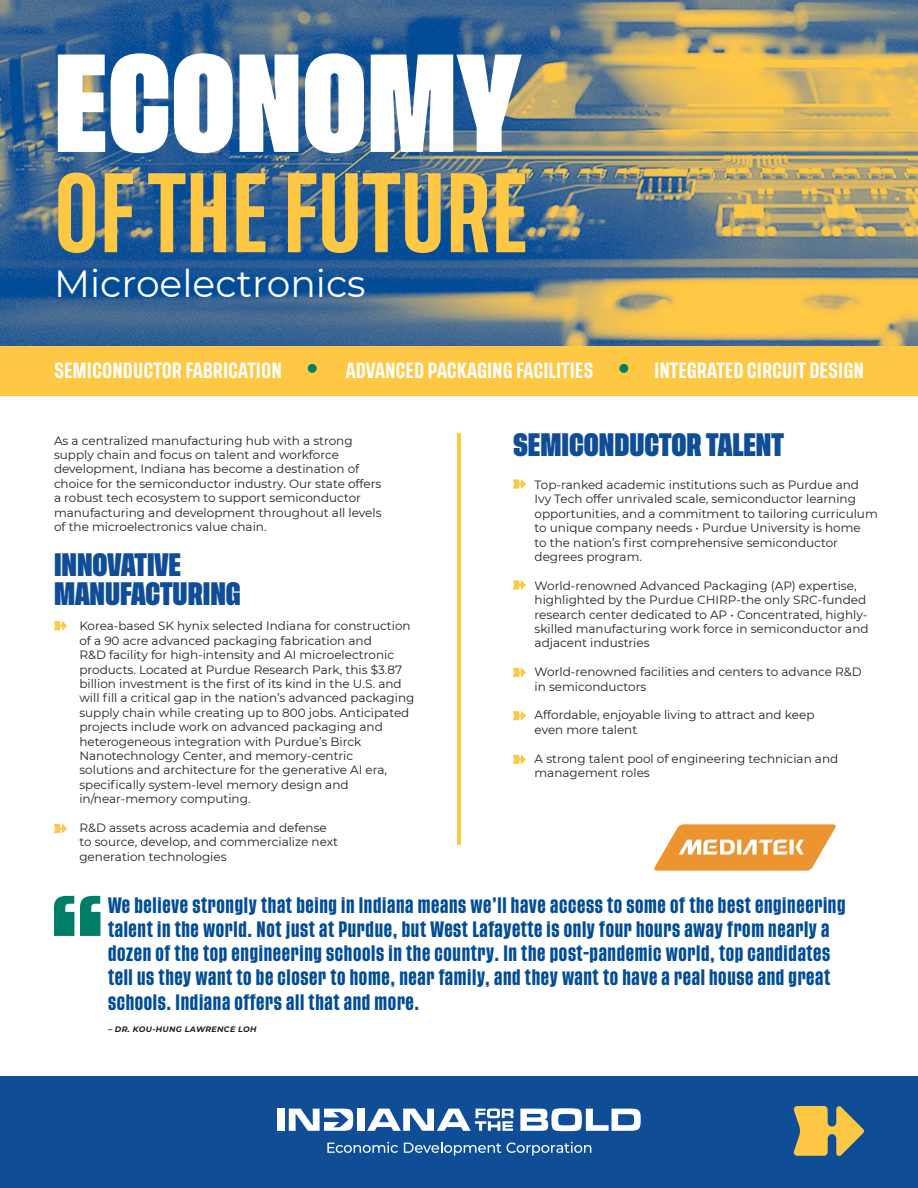
<style>
.page{position:relative;width:918px;height:1188px;background:#fff}
.page>*{position:absolute;margin:0;border:0;box-sizing:border-box;transform-origin:0 0}
.t1{font:700 103.05px "Tusker Grotesk 6700";color:#fff}
.t2{font:500 83.55px "Tusker Grotesk 5500";color:#fec844}
.t3{font:37.65px "Montserrat";color:#fff}
.t4{font:700 24px "Tusker Grotesk 6700";color:#0f4d97}
.t5{font:600 16.5px/24px "Tusker Grotesk 5600";letter-spacing:.04em;color:#004d96}
.t6{font:500 16.35px "Tusker Grotesk 6500";color:#fff}
.t7{font:12px/14.4px "Montserrat";color:#231f20}
.t8{font:italic 700 7.95px "Montserrat";letter-spacing:.04em;color:#231f20}
</style>
<div class="page">
<div style="left:0;top:346px;width:918px;height:50px;background:#fec844"></div>
<div style="left:0;top:1077px;width:918px;height:111px;background:#0f4d97"></div>
<hr style="left:457px;top:433px;width:4px;height:411px;background:#fec844">
<img style="left:0;top:0;width:918px;height:346px">
<svg style="left:794px;top:1106px;width:70px;height:50px"></svg>
<div style="left:308px;top:364px;width:9px;height:9px;background:#047f61;border-radius:50%"></div>
<div style="left:619px;top:364px;width:9px;height:9px;background:#047f61;border-radius:50%"></div>
<svg style="left:327px;top:1142px;width:71px;height:11px"></svg>
<svg style="left:404px;top:1142px;width:187px;height:14px"></svg>
<svg style="left:520px;top:1108px;width:121px;height:23px"></svg>
<div style="left:277px;top:1109px;width:7px;height:22px;background:#fff"></div>
<div style="left:357px;top:1109px;width:7px;height:22px;background:#fff"></div>
<svg style="left:367px;top:1108px;width:147px;height:23px"></svg>
<svg style="left:289px;top:1109px;width:64px;height:22px"></svg>
<svg style="left:54px;top:621px;width:13px;height:10px"></svg>
<svg style="left:54px;top:824px;width:13px;height:9px"></svg>
<svg style="left:513px;top:479px;width:13px;height:10px"></svg>
<svg style="left:513px;top:580px;width:13px;height:10px"></svg>
<svg style="left:513px;top:668px;width:13px;height:9px"></svg>
<svg style="left:513px;top:711px;width:13px;height:9px"></svg>
<svg style="left:513px;top:755px;width:13px;height:9px"></svg>
<img style="left:654px;top:824px;width:182px;height:47px">
<svg style="left:54px;top:896px;width:46px;height:40px"></svg>
<p class="t1" style="left:54px;top:42px;width:469px">ECONOMY</p>
<p class="t2" style="left:54px;top:163px;width:476px">OF THE FUTURE</p>
<p class="t3" style="left:54px;top:258px;width:313px">Microelectronics</p>
<p class="t6" style="left:54px;top:360px;width:229px">SEMICONDUCTOR FABRICATION</p>
<p class="t6" style="left:346px;top:360px;width:249px">ADVANCED PACKAGING FACILITIES</p>
<p class="t6" style="left:654px;top:360px;width:211px">INTEGRATED CIRCUIT DESIGN</p>
<p class="t7" style="left:54px;top:433px;width:329px">As a centralized manufacturing hub with a strong supply chain and focus on talent and workforce development, Indiana has become a destination of choice for the semiconductor industry. Our state offers a robust tech ecosystem to support semiconductor manufacturing and development throughout all levels of the microelectronics value chain.</p>
<p class="t4" style="left:54px;top:550px;width:129px">INNOVATIVE</p>
<p class="t4" style="left:54px;top:579px;width:188px">MANUFACTURING</p>
<p class="t7" style="left:79px;top:619px;width:337px">Korea-based SK hynix selected Indiana for construction of a 90 acre advanced packaging fabrication and<br>R&amp;D facility for high-intensity and AI microelectronic products. Located at Purdue Research Park, this $3.87 billion investment is the first of its kind in the U.S. and will fill a critical gap in the nation’s advanced packaging supply chain while creating up to 800 jobs. Anticipated projects include work on advanced packaging and heterogeneous integration with Purdue’s Birck Nanotechnology Center, and memory-centric<br>solutions and architecture for the generative AI era, specifically system-level memory design and in/near-memory computing.</p>
<p class="t7" style="left:79px;top:820px;width:249px">R&amp;D assets across academia and defense</p>
<p class="t7" style="left:79px;top:835px;width:260px">to source, develop, and commercialize next generation technologies</p>
<p class="t4" style="left:513px;top:430px;width:272px">SEMICONDUCTOR TALENT</p>
<p class="t7" style="left:535px;top:477px;width:345px">Top-ranked academic institutions such as Purdue and Ivy Tech offer unrivaled scale, semiconductor learning opportunities, and a commitment to tailoring curriculum to unique company needs • Purdue University is home</p>
<p class="t7" style="left:535px;top:535px;width:305px">to the nation’s first comprehensive semiconductor degrees program.</p>
<p class="t7" style="left:535px;top:578px;width:336px">World-renowned Advanced Packaging (AP) expertise, highlighted by the Purdue CHIRP-the only SRC-funded research center dedicated to AP • Concentrated, highly&shy;skilled manufacturing work force in semiconductor and adjacent industries</p>
<p class="t7" style="left:535px;top:664px;width:329px">World-renowned facilities and centers to advance R&amp;D</p>
<p class="t7" style="left:535px;top:679px;width:113px">in semiconductors</p>
<p class="t7" style="left:535px;top:707px;width:281px">Affordable, enjoyable living to attract and keep</p>
<p class="t7" style="left:535px;top:722px;width:104px">even more talent</p>
<p class="t7" style="left:535px;top:751px;width:305px">A strong talent pool of engineering technician and management roles</p>
<p class="t5" style="left:108px;top:894px;width:739px">We believe strongly that being in Indiana means we’ll have access to some of the best engineering talent in the world. Not just at Purdue, but West Lafayette is only four hours away from nearly a dozen of the top engineering schools in the country. In the post-pandemic world, top candidates tell us they want to be closer to home, near family, and they want to have a real house and great</p>
<p class="t5" style="left:108px;top:991px;width:313px">schools. Indiana offers all that and more.</p>
<p class="t8" style="left:108px;top:1023px;width:150px">– DR. KOU-HUNG LAWRENCE LOH</p>
</div>
